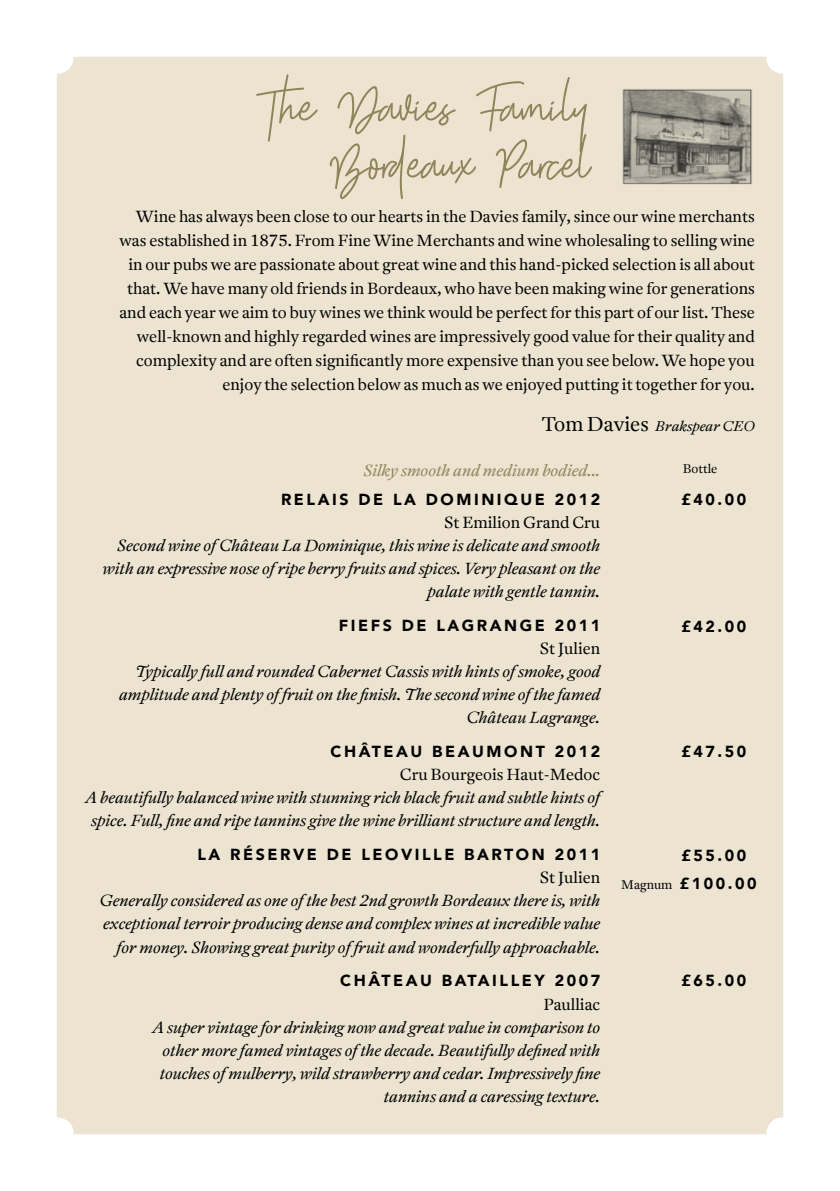
<style>
.page{position:relative;width:840px;height:1191px;background:#fff}
.page>*{position:absolute;margin:0;border:0;box-sizing:border-box;transform-origin:0 0}
.t1{font:75.6px/57px "Shutter Stone Standard";color:#8f845a;text-align:right}
.t2{font:italic 300 16px/23px "Antwerp";color:#000;text-align:right}
.t3{font:300 16px/24px "Antwerp";color:#000;text-align:right}
.t4{font:900 16px "Avenir";letter-spacing:.16em;color:#000}
.t5{font:italic 300 16px "Antwerp";color:#8f845a}
.t6{font:italic 300 14px "Antwerp";color:#000}
.t7{font:300 12.4px "Antwerp";color:#000}
.s1{font-style:normal;font-size:20px}
.s2{font-family:"Antwerp";font-weight:300;font-size:12.4px}
</style>
<div class="page">
<div style="left:57px;top:57px;width:725px;height:1077px;background:#ece4d1;border-radius:17px"></div>
<img style="left:622px;top:89px;width:130px;height:96px">
<h1 class="t1" style="left:256px;top:84px;width:335px">The Davies Family<br>Bordeaux Parcel</h1>
<p class="t3" style="left:119px;top:204px;width:636px">Wine has always been close to our hearts in the Davies family, since our wine merchants was established in 1875. From Fine Wine Merchants and wine wholesaling to selling wine in our pubs we are passionate about great wine and this hand-picked selection is all about that. We have many old friends in Bordeaux, who have been making wine for generations and each year we aim to buy wines we think would be perfect for this part of our list. These well-known and highly regarded wines are impressively good value for their quality and complexity and are often significantly more expensive than you see below. We hope you enjoy the selection below as much as we enjoyed putting it together for you.</p>
<p class="t6" style="left:541px;top:417px;width:214px"><span class="s1">Tom Davies</span> Brakspear CEO</p>
<p class="t5" style="left:363px;top:460px;width:238px">Silky smooth and medium bodied...</p>
<p class="t4" style="left:281px;top:485px;width:320px">RELAIS DE LA DOMINIQUE 2012</p>
<p class="t3" style="left:444px;top:510px;width:157px">St Emilion Grand Cru</p>
<p class="t2" style="left:103px;top:534px;width:498px">Second wine of Château La Dominique, this wine is delicate and smooth with an expressive nose of ripe berry fruits and spices. Very pleasant on the palate with gentle tannin.</p>
<p class="t4" style="left:338px;top:611px;width:263px">FIEFS DE LAGRANGE 2011</p>
<p class="t3" style="left:539px;top:636px;width:62px">St Julien</p>
<p class="t2" style="left:119px;top:660px;width:482px">Typically full and rounded Cabernet Cassis with hints of smoke, good amplitude and plenty of fruit on the finish. The second wine of the famed<br>Château Lagrange.</p>
<p class="t4" style="left:330px;top:737px;width:271px">CHÂTEAU BEAUMONT 2012</p>
<p class="t3" style="left:400px;top:762px;width:202px">Cru Bourgeois Haut-Medoc</p>
<p class="t2" style="left:85px;top:786px;width:516px;text-align:center">A beautifully balanced wine with stunning rich black fruit and subtle hints of spice. Full, fine and ripe tannins give the wine brilliant structure and length.</p>
<p class="t4" style="left:197px;top:841px;width:404px">LA RÉSERVE DE LEOVILLE BARTON 2011</p>
<p class="t3" style="left:539px;top:865px;width:62px">St Julien</p>
<p class="t2" style="left:99px;top:889px;width:502px">Generally considered as one of the best 2nd growth Bordeaux there is, with exceptional terroir producing dense and complex wines at incredible value for money. Showing great purity of fruit and wonderfully approachable.</p>
<p class="t4" style="left:340px;top:967px;width:261px">CHÂTEAU BATAILLEY 2007</p>
<p class="t3" style="left:543px;top:992px;width:58px">Paulliac</p>
<p class="t2" style="left:152px;top:1015px;width:449px">A super vintage for drinking now and great value in comparison to other more famed vintages of the decade. Beautifully defined with touches of mulberry, wild strawberry and cedar. Impressively fine tannins and a caressing texture.</p>
<p class="t7" style="left:682px;top:460px;width:36px">Bottle</p>
<p class="t4" style="left:681px;top:485px;width:66px">£40.00</p>
<p class="t4" style="left:681px;top:612px;width:66px">£42.00</p>
<p class="t4" style="left:681px;top:738px;width:66px">£47.50</p>
<p class="t4" style="left:681px;top:841px;width:66px">£55.00</p>
<p class="t4" style="left:621px;top:869px;width:137px"><span class="s2">Magnum</span> £100.00</p>
<p class="t4" style="left:681px;top:967px;width:66px">£65.00</p>
</div>
